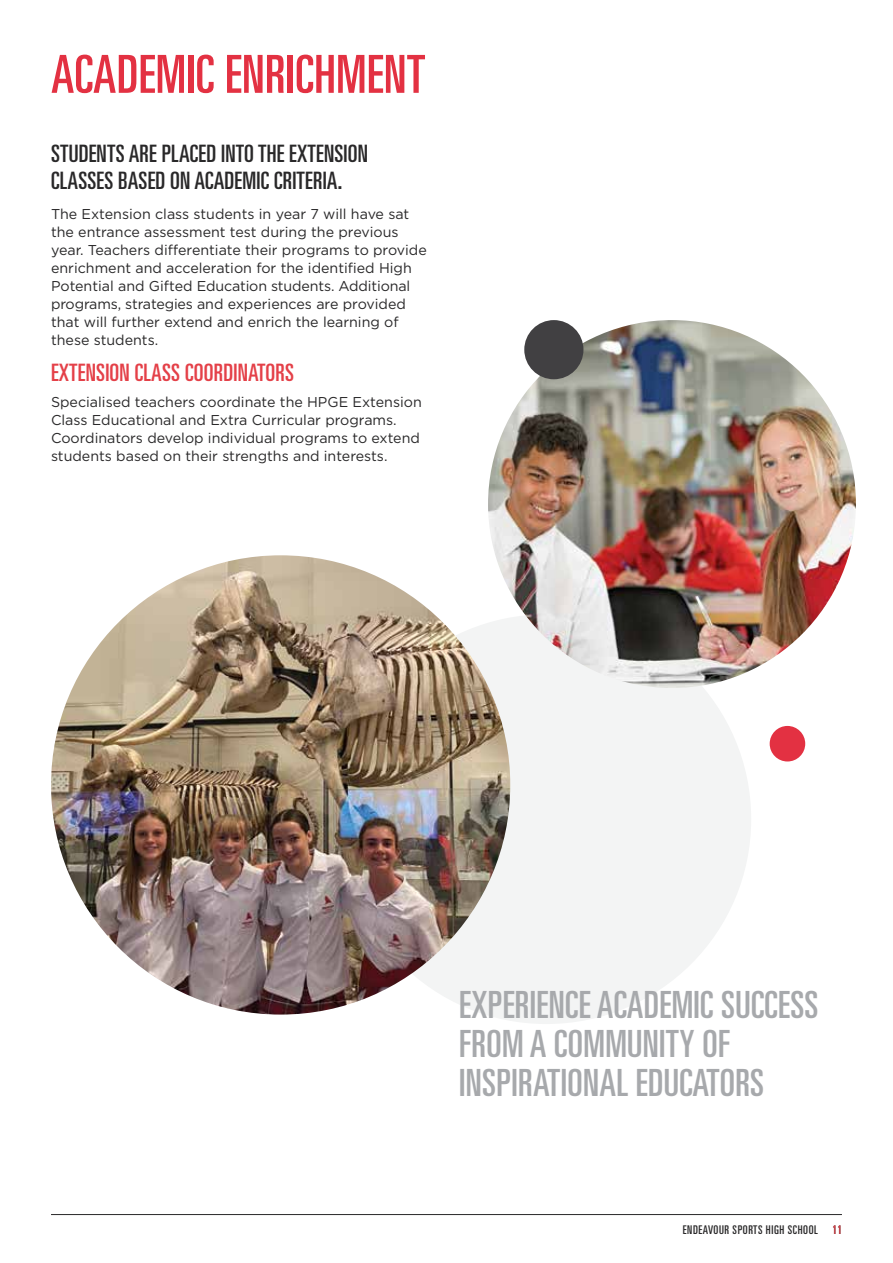
<style>
.page{position:relative;width:893px;height:1263px;background:#fff}
.page>*{position:absolute;margin:0;border:0;box-sizing:border-box;transform-origin:0 0}
.t1{font:ultra-condensed 52.5px "Univers";letter-spacing:.01em;color:#e33142}
.t2{font:ultra-condensed 37.5px/39px "Univers";letter-spacing:.01em;color:#a7a9ac}
.t3{font:ultra-condensed 24px/27px "Univers";letter-spacing:.01em;color:#292829}
.t4{font:ultra-condensed 24px "Univers";letter-spacing:.01em;color:#e44048}
.t5{font:14.25px/18px "Gotham";color:#292829}
.t6{font:ultra-condensed 12px "Univers";letter-spacing:.05em;color:#292829}
</style>
<div class="page">
<hr style="left:51px;top:1214px;width:791px;height:1px;background:#292829">
<div style="left:341px;top:614px;width:410px;height:410px;background:#f3f4f4;border-radius:50%"></div>
<img style="left:51px;top:555px;width:459px;height:459px;border-radius:230px">
<img style="left:488px;top:320px;width:368px;height:368px;border-radius:184px">
<div style="left:524px;top:320px;width:59px;height:59px;background:#414042;border-radius:50%"></div>
<div style="left:770px;top:726px;width:35px;height:35px;background:#e33142;border-radius:50%"></div>
<h1 class="t1" style="left:51px;top:44px;width:376px">ACADEMIC ENRICHMENT</h1>
<h3 class="t3" style="left:51px;top:139px;width:319px">STUDENTS ARE PLACED INTO THE EXTENSION<br>CLASSES BASED ON ACADEMIC CRITERIA.</h3>
<p class="t5" style="left:51px;top:205px;width:377px">The Extension class students in year 7 will have sat the entrance assessment test during the previous year. Teachers differentiate their programs to provide enrichment and acceleration for the identified High Potential and Gifted Education students. Additional programs, strategies and experiences are provided that will further extend and enrich the learning of these students.</p>
<h3 class="t4" style="left:51px;top:359px;width:244px">EXTENSION CLASS COORDINATORS</h3>
<p class="t5" style="left:51px;top:393px;width:372px">Specialised teachers coordinate the HPGE Extension Class Educational and Extra Curricular programs.<br>Coordinators develop individual programs to extend students based on their strengths and interests.</p>
<h2 class="t2" style="left:459px;top:985px;width:361px">EXPERIENCE ACADEMIC SUCCESS<br>FROM A COMMUNITY OF<br>INSPIRATIONAL EDUCATORS</h2>
<p class="t6" style="left:683px;top:1222px;width:161px">ENDEAVOUR SPORTS HIGH SCHOOL 11</p>
</div>
